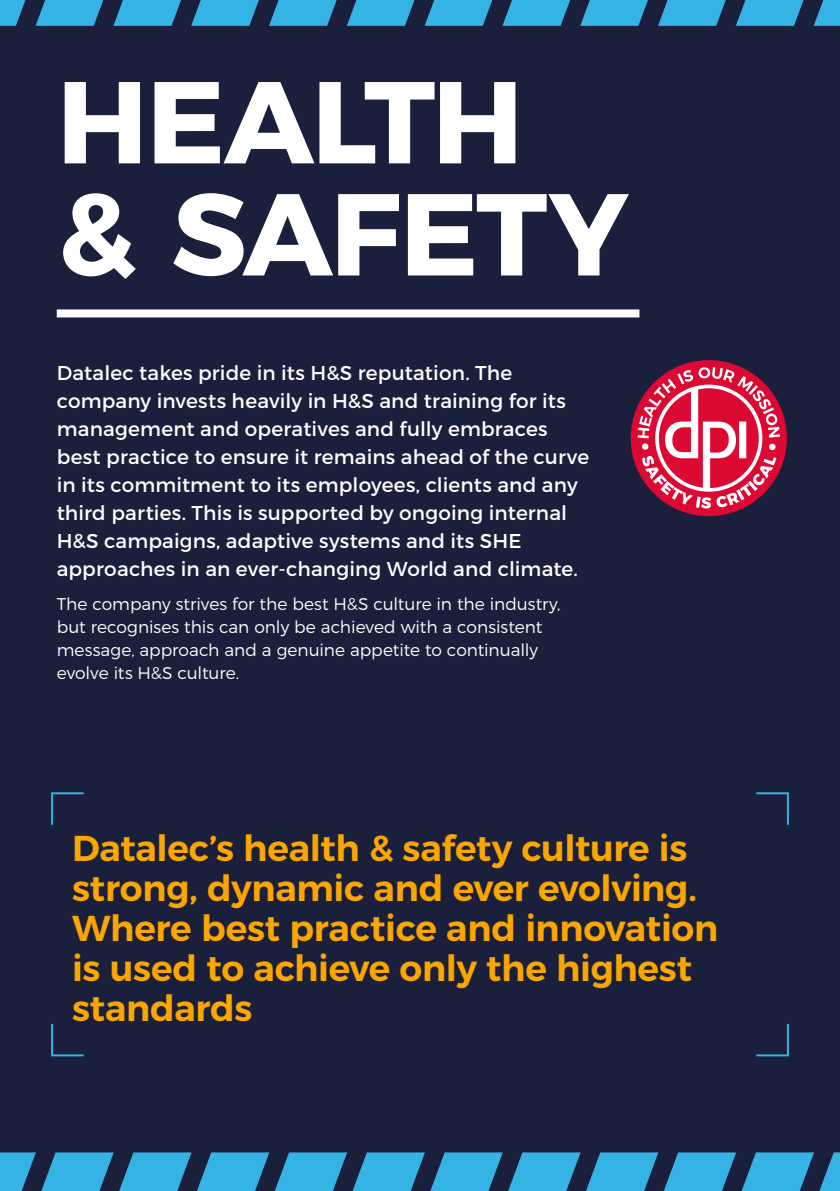
<style>
.page{position:relative;width:840px;height:1191px;background:#fff}
.page>*{position:absolute;margin:0;border:0;box-sizing:border-box;transform-origin:0 0}
.t1{font:700 116px/112px "Montserrat";letter-spacing:-.02em;color:#fff}
.t2{font:600 36px/40px "Montserrat";letter-spacing:-.01em;color:#faa600}
.t3{font:20px/28px "Montserrat";letter-spacing:.005em;color:#fff}
.t4{font:300 17px/23px "Montserrat";letter-spacing:-.005em;color:#fff}
</style>
<div class="page">
<div style="left:0;top:0;width:839px;height:1191px;background:#1a1f3b"></div>
<svg style="left:0;top:0;width:25px;height:26px"></svg>
<svg style="left:269px;top:0;width:67px;height:26px;background:#329ecd"></svg>
<svg style="left:580px;top:0;width:67px;height:26px;background:#329ecd"></svg>
<svg style="left:113px;top:0;width:68px;height:26px;background:#319ccb"></svg>
<svg style="left:424px;top:0;width:68px;height:26px;background:#319ccb"></svg>
<svg style="left:736px;top:0;width:67px;height:26px;background:#329ecd"></svg>
<svg style="left:36px;top:0;width:67px;height:26px;background:#329ecd"></svg>
<svg style="left:347px;top:0;width:67px;height:26px;background:#329ecd"></svg>
<svg style="left:658px;top:0;width:67px;height:26px;background:#329ecd"></svg>
<svg style="left:191px;top:0;width:68px;height:26px;background:#319ccb"></svg>
<svg style="left:502px;top:0;width:68px;height:26px;background:#319ccb"></svg>
<svg style="left:813px;top:0;width:26px;height:26px"></svg>
<svg style="left:430px;top:1152px;width:72px;height:39px"></svg>
<svg style="left:0;top:1152px;width:191px;height:39px"></svg>
<svg style="left:197px;top:1152px;width:227px;height:39px"></svg>
<svg style="left:508px;top:1152px;width:227px;height:39px"></svg>
<svg style="left:741px;top:1152px;width:98px;height:39px"></svg>
<div style="left:57px;top:309px;width:582px;height:8px;background:#fff"></div>
<div style="left:630px;top:360px;width:156px;height:156px;background:#dc0933;border-radius:50%"></div>
<svg style="left:637px;top:367px;width:142px;height:141px"></svg>
<svg style="left:756px;top:1023px;width:33px;height:34px"></svg>
<svg style="left:756px;top:792px;width:33px;height:33px"></svg>
<svg style="left:51px;top:1023px;width:33px;height:34px"></svg>
<svg style="left:51px;top:792px;width:33px;height:33px"></svg>
<h1 class="t1" style="left:57px;top:57px;width:572px">HEALTH &amp; SAFETY</h1>
<p class="t3" style="left:57px;top:357px;width:533px">Datalec takes pride in its H&amp;S reputation. The company invests heavily in H&amp;S and training for its management and operatives and fully embraces best practice to ensure it remains ahead of the curve in its commitment to its employees, clients and any third parties. This is supported by ongoing internal H&amp;S campaigns, adaptive systems and its SHE approaches in an ever-changing World and climate.</p>
<p class="t4" style="left:57px;top:591px;width:505px">The company strives for the best H&amp;S culture in the industry, but recognises this can only be achieved with a consistent message, approach and a genuine appetite to continually evolve its H&amp;S culture.</p>
<h2 class="t2" style="left:72px;top:825px;width:647px">Datalec’s health &amp; safety culture is strong, dynamic and ever evolving.<br>Where best practice and innovation is used to achieve only the highest standards</h2>
</div>
